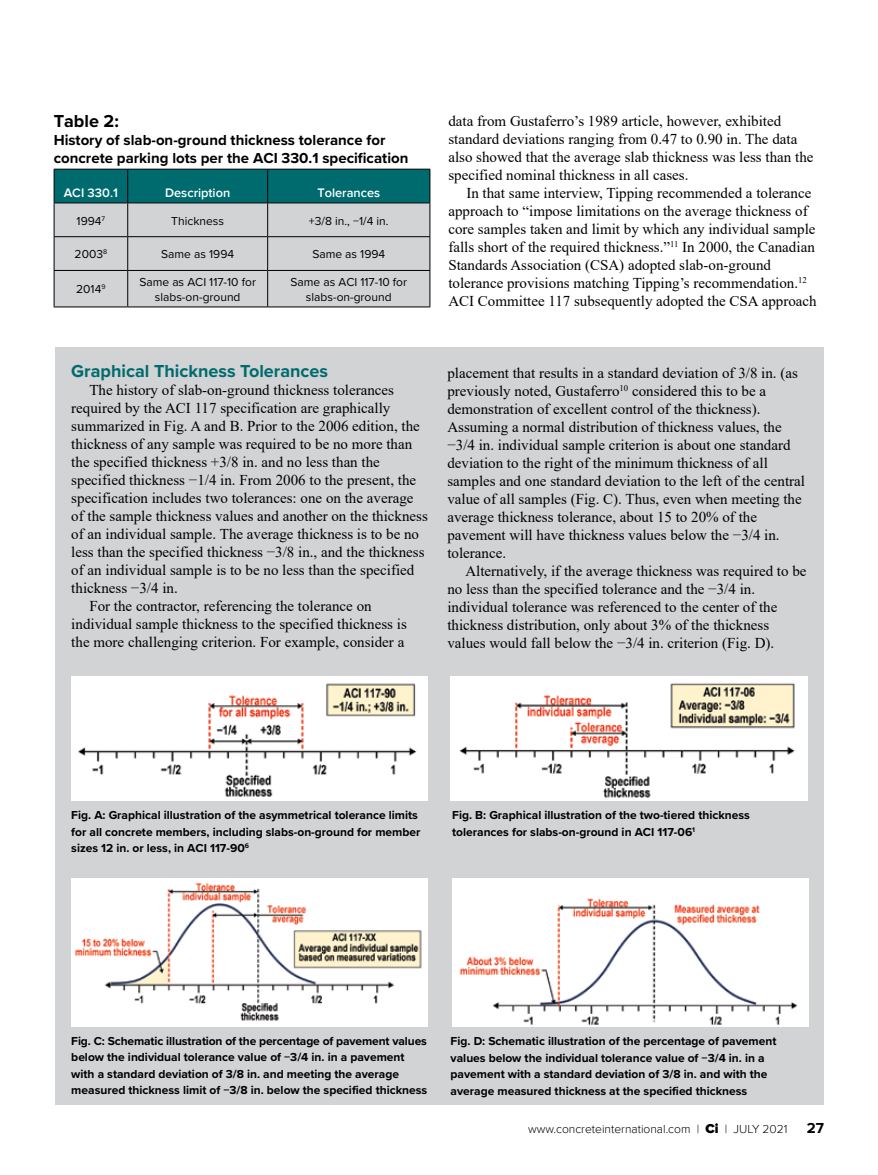
<style>
.page{position:relative;width:878px;height:1175px;background:#fff}
.page>*{position:absolute;margin:0;border:0;box-sizing:border-box;transform-origin:0 0}
.t1{font:700 18px "Proxima Nova";color:#006b6e}
.t2{font:700 18px "Proxima Nova";color:#000}
.t3{font:15px/18px "Times New Roman";color:#000}
.t4{font:700 15px/18px "Proxima Nova";color:#000}
.t5{font:600 12.75px "Proxima Nova";color:#fff}
.t6{font:700 12px/16.5px "Proxima Nova";color:#000}
.t7{font:12px/15px "Proxima Nova";color:#000;text-align:center}
.t8{font:300 12px "Proxima Nova";color:#000}
.s1{font-weight:900;font-size:13.5px}
</style>
<div class="page">
<div style="left:55px;top:347px;width:768px;height:758px;background:#d1d3d4"></div>
<img style="left:71px;top:676px;width:357px;height:124px">
<img style="left:450px;top:676px;width:357px;height:124px">
<img style="left:71px;top:878px;width:357px;height:148px">
<img style="left:452px;top:878px;width:356px;height:148px">
<svg style="left:55px;top:170px;width:374px;height:136px;background:#9cb7b8"></svg>
<hr style="left:54px;top:169px;width:74px;height:1px;background:#000">
<hr style="left:54px;top:169px;width:1px;height:33px;background:#000">
<hr style="left:128px;top:169px;width:140px;height:1px;background:#000">
<hr style="left:127px;top:169px;width:1px;height:33px;background:#000">
<hr style="left:268px;top:169px;width:162px;height:1px;background:#000">
<hr style="left:267px;top:169px;width:1px;height:33px;background:#000">
<hr style="left:429px;top:169px;width:1px;height:33px;background:#000">
<hr style="left:54px;top:202px;width:74px;height:1px;background:#000">
<hr style="left:54px;top:203px;width:1px;height:33px;background:#000">
<hr style="left:128px;top:202px;width:140px;height:1px;background:#000">
<hr style="left:127px;top:203px;width:1px;height:33px;background:#000">
<hr style="left:268px;top:202px;width:162px;height:1px;background:#000">
<hr style="left:267px;top:203px;width:1px;height:33px;background:#000">
<hr style="left:429px;top:203px;width:1px;height:33px;background:#000">
<hr style="left:54px;top:236px;width:74px;height:1px;background:#000">
<hr style="left:54px;top:237px;width:1px;height:33px;background:#000">
<hr style="left:128px;top:236px;width:140px;height:1px;background:#000">
<hr style="left:127px;top:237px;width:1px;height:33px;background:#000">
<hr style="left:268px;top:236px;width:162px;height:1px;background:#000">
<hr style="left:267px;top:237px;width:1px;height:33px;background:#000">
<hr style="left:429px;top:237px;width:1px;height:33px;background:#000">
<hr style="left:54px;top:270px;width:74px;height:1px;background:#000">
<hr style="left:54px;top:271px;width:1px;height:35px;background:#000">
<hr style="left:128px;top:270px;width:140px;height:1px;background:#000">
<hr style="left:127px;top:271px;width:1px;height:35px;background:#000">
<hr style="left:268px;top:270px;width:162px;height:1px;background:#000">
<hr style="left:267px;top:271px;width:1px;height:35px;background:#000">
<hr style="left:429px;top:271px;width:1px;height:35px;background:#000">
<hr style="left:54px;top:306px;width:74px;height:1px;background:#000">
<hr style="left:128px;top:306px;width:140px;height:1px;background:#000">
<hr style="left:268px;top:306px;width:162px;height:1px;background:#000">
<p class="t2" style="left:54px;top:107px;width:67px">Table 2:</p>
<p class="t4" style="left:54px;top:130px;width:356px">History of slab-on-ground thickness tolerance for concrete parking lots per the ACI 330.1 specification</p>
<p class="t5" style="left:64px;top:185px;width:56px">ACI 330.1</p>
<p class="t5" style="left:165px;top:185px;width:67px">Description</p>
<p class="t5" style="left:317px;top:185px;width:64px">Tolerances</p>
<p class="t7" style="left:77px;top:212px;width:30px">1994<sup>7</sup></p>
<p class="t7" style="left:171px;top:212px;width:54px">Thickness</p>
<p class="t7" style="left:309px;top:212px;width:81px">+3/8 in., −1/4 in.</p>
<p class="t7" style="left:75px;top:246px;width:34px">2003<sup>8</sup></p>
<p class="t7" style="left:161px;top:246px;width:74px">Same as 1994</p>
<p class="t7" style="left:312px;top:246px;width:74px">Same as 1994</p>
<p class="t7" style="left:76px;top:281px;width:31px">2014<sup>9</sup></p>
<p class="t7" style="left:139px;top:274px;width:118px">Same as ACI 117-10 for slabs-on-ground</p>
<p class="t7" style="left:290px;top:274px;width:118px">Same as ACI 117-10 for slabs-on-ground</p>
<p class="t3" style="left:448px;top:111px;width:366px">data from Gustaferro’s 1989 article, however, exhibited standard deviations ranging from 0.47 to 0.90 in. The data also showed that the average slab thickness was less than the specified nominal thickness in all cases.</p>
<p class="t3" style="left:448px;top:183px;width:370px;text-indent:18px">In that same interview, Tipping recommended a tolerance approach to “impose limitations on the average thickness of core samples taken and limit by which any individual sample falls short of the required thickness.”<sup>11</sup> In 2000, the Canadian Standards Association (CSA) adopted slab-on-ground tolerance provisions matching Tipping’s recommendation.<sup>12<br></sup>ACI Committee 117 subsequently adopted the CSA approach</p>
<p class="t1" style="left:71px;top:358px;width:258px">Graphical Thickness Tolerances</p>
<p class="t3" style="left:89px;top:381px;width:306px">The history of slab-on-ground thickness tolerances</p>
<p class="t3" style="left:71px;top:399px;width:320px">required by the ACI 117 specification are graphically</p>
<p class="t3" style="left:71px;top:417px;width:350px">summarized in Fig. A and B. Prior to the 2006 edition, the</p>
<p class="t3" style="left:71px;top:435px;width:342px">thickness of any sample was required to be no more than</p>
<p class="t3" style="left:71px;top:453px;width:310px">the specified thickness +3/8 in. and no less than the</p>
<p class="t3" style="left:71px;top:471px;width:346px">specified thickness −1/4 in. From 2006 to the present, the</p>
<p class="t3" style="left:71px;top:489px;width:344px">specification includes two tolerances: one on the average</p>
<p class="t3" style="left:71px;top:507px;width:358px">of the sample thickness values and another on the thickness</p>
<p class="t3" style="left:71px;top:525px;width:349px">of an individual sample. The average thickness is to be no</p>
<p class="t3" style="left:71px;top:543px;width:355px">less than the specified thickness −3/8 in., and the thickness</p>
<p class="t3" style="left:71px;top:561px;width:344px">of an individual sample is to be no less than the specified</p>
<p class="t3" style="left:71px;top:579px;width:108px">thickness −3/4 in.</p>
<p class="t3" style="left:89px;top:597px;width:284px">For the contractor, referencing the tolerance on</p>
<p class="t3" style="left:71px;top:615px;width:337px">individual sample thickness to the specified thickness is</p>
<p class="t3" style="left:71px;top:633px;width:334px">the more challenging criterion. For example, consider a</p>
<p class="t3" style="left:447px;top:363px;width:359px">placement that results in a standard deviation of 3/8 in. (as previously noted, Gustaferro<sup>10</sup> considered this to be a demonstration of excellent control of the thickness).<br>Assuming a normal distribution of thickness values, the −3/4 in. individual sample criterion is about one standard deviation to the right of the minimum thickness of all samples and one standard deviation to the left of the central value of all samples (Fig. C). Thus, even when meeting the average thickness tolerance, about 15 to 20% of the pavement will have thickness values below the −3/4 in. tolerance.</p>
<p class="t3" style="left:447px;top:561px;width:361px;text-indent:18px">Alternatively, if the average thickness was required to be no less than the specified tolerance and the −3/4 in. individual tolerance was referenced to the center of the thickness distribution, only about 3% of the thickness values would fall below the −3/4 in. criterion (Fig. D).</p>
<p class="t6" style="left:71px;top:806px;width:350px">Fig. A: Graphical illustration of the asymmetrical tolerance limits for all concrete members, including slabs-on-ground for member sizes 12 in. or less, in ACI 117-90<sup>6</sup></p>
<p class="t6" style="left:452px;top:806px;width:299px">Fig. B: Graphical illustration of the two-tiered thickness tolerances for slabs-on-ground in ACI 117-06<sup>1</sup></p>
<p class="t6" style="left:71px;top:1032px;width:357px">Fig. C: Schematic illustration of the percentage of pavement values below the individual tolerance value of −3/4 in. in a pavement with a standard deviation of 3/8 in. and meeting the average measured thickness limit of −3/8 in. below the specified thickness</p>
<p class="t6" style="left:450px;top:1032px;width:327px">Fig. D: Schematic illustration of the percentage of pavement values below the individual tolerance value of −3/4 in. in a pavement with a standard deviation of 3/8 in. and with the average measured thickness at the specified thickness</p>
<p class="t8" style="left:528px;top:1121px;width:261px">www.concreteinternational.com | <span class="s1">Ci</span> | JULY 2021</p>
<p class="t4" style="left:806px;top:1118px;width:19px">27</p>
</div>
